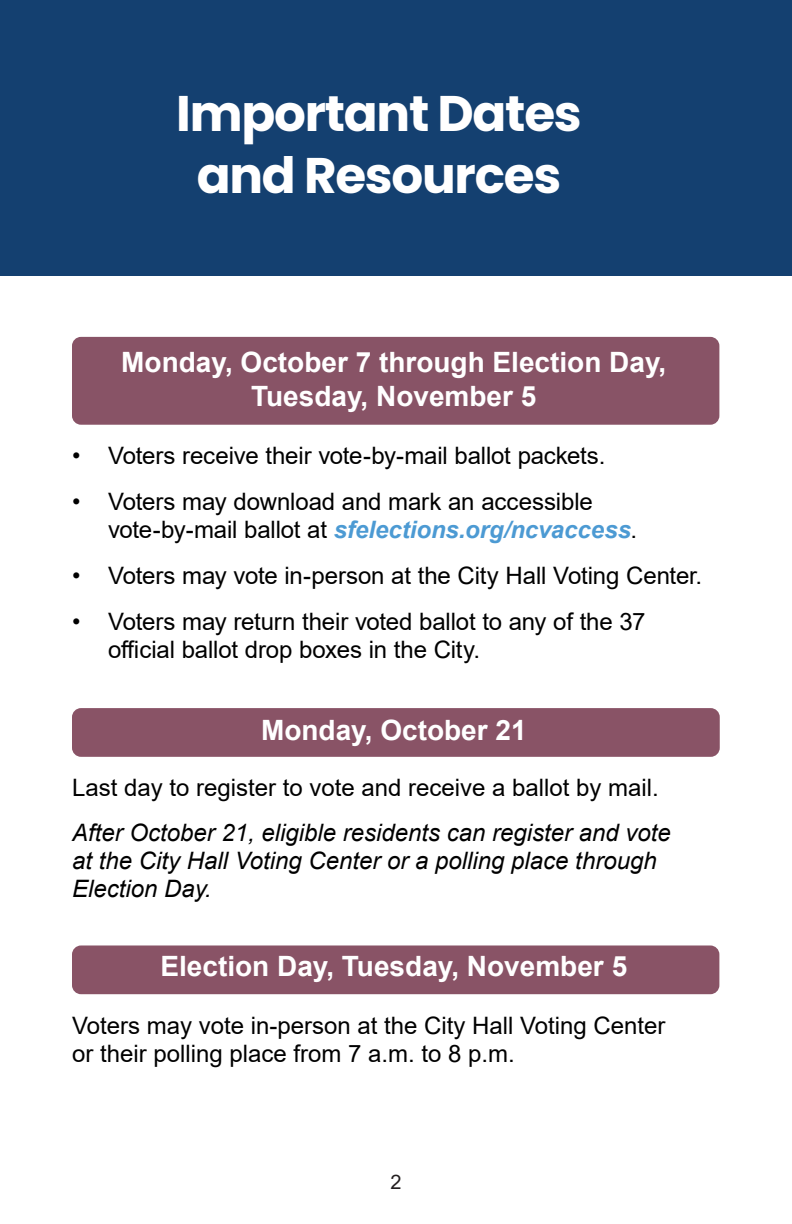
<style>
.page{position:relative;width:792px;height:1224px;background:#fff}
.page>*{position:absolute;margin:0;border:0;box-sizing:border-box;transform-origin:0 0}
.t1{font:700 50px "Poppins";letter-spacing:-.025em;color:#fff}
.t2{font:700 28px/33.6px "Arial";color:#fff;text-align:center}
.t3{font:24px/28.8px "Arial";letter-spacing:-.005em;color:#000}
.t4{font:italic 24px/28px "Arial";color:#000}
.t5{font:20px "Arial";color:#231f20}
.s1{font-weight:700;font-style:italic;color:#4c9ad3}
</style>
<div class="page">
<div style="left:72px;top:337px;width:647px;height:88px;background:#885366;border-radius:9px"></div>
<div style="left:72px;top:708px;width:648px;height:49px;background:#895366;border-radius:9px"></div>
<div style="left:0;top:0;width:792px;height:275px;background:#144070"></div>
<div style="left:72px;top:945px;width:647px;height:49px;background:#895366;border-radius:9px"></div>
<p class="t1" style="left:176px;top:84px;width:407px">Important Dates</p>
<p class="t1" style="left:197px;top:147px;width:366px">and Resources</p>
<p class="t2" style="left:121px;top:346px;width:547px">Monday, October 7 through Election Day,<br>Tuesday, November 5</p>
<p class="t3" style="left:72px;top:441px;width:535px">• Voters receive their vote-by-mail ballot packets.</p>
<p class="t3" style="left:108px;top:487px;width:531px;text-indent:-36px">• Voters may download and mark an accessible vote-by-mail ballot at <span class="s1">sfelections.org/ncvaccess</span>.</p>
<p class="t3" style="left:72px;top:561px;width:632px">• Voters may vote in-person at the City Hall Voting Center.</p>
<p class="t3" style="left:108px;top:607px;width:539px;text-indent:-36px">• Voters may return their voted ballot to any of the 37 official ballot drop boxes in the City.</p>
<p class="t2" style="left:261px;top:714px;width:267px">Monday, October 21</p>
<p class="t3" style="left:72px;top:773px;width:588px">Last day to register to vote and receive a ballot by mail.</p>
<p class="t4" style="left:72px;top:819px;width:600px">After October 21, eligible residents can register and vote at the City Hall Voting Center or a polling place through<br>Election Day.</p>
<p class="t2" style="left:160px;top:950px;width:468px">Election Day, Tuesday, November 5</p>
<p class="t3" style="left:72px;top:1011px;width:595px;line-height:28px">Voters may vote in-person at the City Hall Voting Center or their polling place from 7 a.m. to 8 p.m.</p>
<p class="t5" style="left:390px;top:1169px;width:13px">2</p>
</div>
